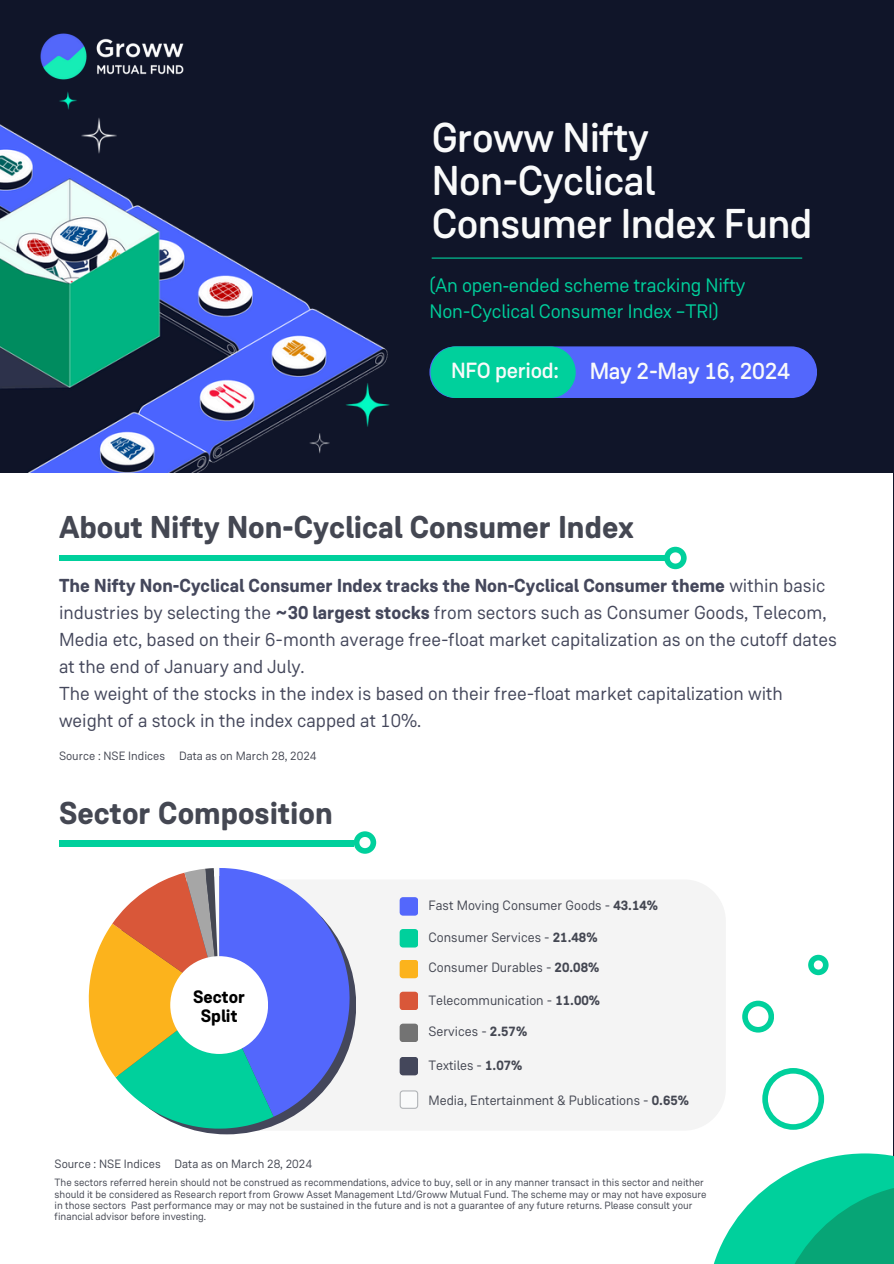
<style>
.page{position:relative;width:894px;height:1264px;background:#fff}
.page>*{position:absolute;margin:0;border:0;box-sizing:border-box;transform-origin:0 0}
.t1{font:500 41.55px/42.8px "Groww Sans";letter-spacing:-.015em;color:#f9fafa}
.t2{font:700 31.5px "Groww Sans";color:#444752}
.t3{font:500 23.25px "Groww Sans";letter-spacing:-.015em;color:#f9fafa}
.t4{font:500 21.9px "Groww Sans";letter-spacing:-.015em;color:#f9fafa}
.t5{font:19.5px/25.8px "Groww Sans";letter-spacing:-.01em;color:#00d09c}
.t6{font:18.75px/27px "Groww Sans";color:#44475b}
.t7{font:700 17.85px/18.5px "Groww Sans";color:#000;text-align:center}
.t8{font:13.5px "Groww Sans";color:#444752}
.t9{font:12px "Groww Sans";color:#444752}
.t10{font:10.5px/11.4px "Groww Sans";color:#444752}
.s1{font-family:"Noto Sans"}
.s2{font-weight:700}
</style>
<div class="page">
<div style="left:0;top:0;width:893px;height:1263px;background:#101529"></div>
<div style="left:0;top:472px;width:892px;height:791px;background:#fff"></div>
<div style="left:187px;top:880px;width:538px;height:250px;background:#f4f4f4"></div>
<div style="left:59px;top:555px;width:605px;height:6px;background:#00d09c"></div>
<img style="left:0;top:33px;width:450px;height:439px">
<hr style="left:431px;top:257px;width:371px;height:2px;background:#00d09c">
<div style="left:429px;top:346px;width:387px;height:52px;background:#5367fc;border-radius:26px"></div>
<div style="left:430px;top:346px;width:145px;height:52px;background:#00d09c;border-radius:26px"></div>
<svg style="left:714px;top:1153px;width:179px;height:110px;fill:#00d09c"></svg>
<svg style="left:773px;top:1183px;width:120px;height:80px;background:#03bb89"></svg>
<svg style="left:762px;top:1068px;width:61px;height:61px"></svg>
<svg style="left:742px;top:1000px;width:31px;height:32px"></svg>
<svg style="left:664px;top:546px;width:22px;height:23px"></svg>
<svg style="left:808px;top:954px;width:20px;height:21px"></svg>
<div style="left:59px;top:840px;width:294px;height:7px;background:#00d09c"></div>
<svg style="left:353px;top:831px;width:23px;height:22px"></svg>
<svg style="left:89px;top:868px;width:260px;height:260px"></svg>
<svg style="left:399px;top:897px;width:19px;height:18px"></svg>
<svg style="left:399px;top:929px;width:19px;height:18px"></svg>
<svg style="left:399px;top:959px;width:19px;height:19px"></svg>
<svg style="left:399px;top:991px;width:19px;height:19px"></svg>
<svg style="left:399px;top:1023px;width:19px;height:19px"></svg>
<svg style="left:399px;top:1056px;width:19px;height:19px"></svg>
<svg style="left:399px;top:1090px;width:19px;height:18px"></svg>
<div style="left:170px;top:956px;width:98px;height:97px;background:#fff;border-radius:50%"></div>
<h1 class="t1" style="left:431px;top:117px;width:382px">Groww Nifty<br>Non-Cyclical<br>Consumer Index Fund</h1>
<h3 class="t5" style="left:429px;top:272px;width:317px">(An open<span class="s1">‐</span>ended scheme tracking Nifty<br>Non-Cyclical Consumer Index –TRI)</h3>
<h5 class="t4" style="left:451px;top:357px;width:109px">NFO period:</h5>
<h3 class="t3" style="left:589px;top:356px;width:202px">May 2-May 16, 2024</h3>
<h2 class="t2" style="left:59px;top:507px;width:576px">About Nifty Non-Cyclical Consumer Index</h2>
<h5 class="t6" style="left:59px;top:572px;width:779px"><span class="s2">The Nifty Non-Cyclical Consumer Index tracks the Non-Cyclical Consumer theme</span> within basic industries by selecting the <span class="s2">~30 largest stocks</span> from sectors such as Consumer Goods, Telecom, Media etc, based on their 6-month average free-float market capitalization as on the cutoff dates at the end of January and July.</h5>
<p class="t6" style="left:59px;top:680px;width:725px">The weight of the stocks in the index is based on their free-float market capitalization with weight of a stock in the index capped at 10%.</p>
<p class="t9" style="left:59px;top:748px;width:259px">Source : NSE Indices Data as on March 28, 2024</p>
<p class="t2" style="left:59px;top:793px;width:275px">Sector Composition</p>
<p class="t7" style="left:193px;top:988px;width:54px">Sector<br>Split</p>
<h2 class="t8" style="left:428px;top:897px;width:231px">Fast Moving Consumer Goods - <span class="s2">43.14%</span></h2>
<h4 class="t8" style="left:428px;top:928px;width:171px">Consumer Services - <span class="s2">21.48%</span></h4>
<h6 class="t8" style="left:428px;top:958px;width:172px">Consumer Durables - <span class="s2">20.08%</span></h6>
<h6 class="t8" style="left:428px;top:991px;width:173px">Telecommunication - <span class="s2">11.00%</span></h6>
<h6 class="t8" style="left:428px;top:1023px;width:100px">Services - <span class="s2">2.57%</span></h6>
<h6 class="t8" style="left:428px;top:1056px;width:95px">Textiles - <span class="s2">1.07%</span></h6>
<h6 class="t8" style="left:428px;top:1091px;width:262px">Media, Entertainment &amp; Publications - <span class="s2">0.65%</span></h6>
<h6 class="t9" style="left:55px;top:1155px;width:259px">Source : NSE Indices Data as on March 28, 2024</h6>
<h6 class="t10" style="left:55px;top:1177px;width:653px">The sectors referred herein should not be construed as recommendations, advice to buy, sell or in any manner transact in this sector and neither should it be considered as Research report from Groww Asset Management Ltd/Groww Mutual Fund. The scheme may or may not have exposure in those sectors Past performance may or may not be sustained in the future and is not a guarantee of any future returns. Please consult your financial advisor before investing.</h6>
</div>
